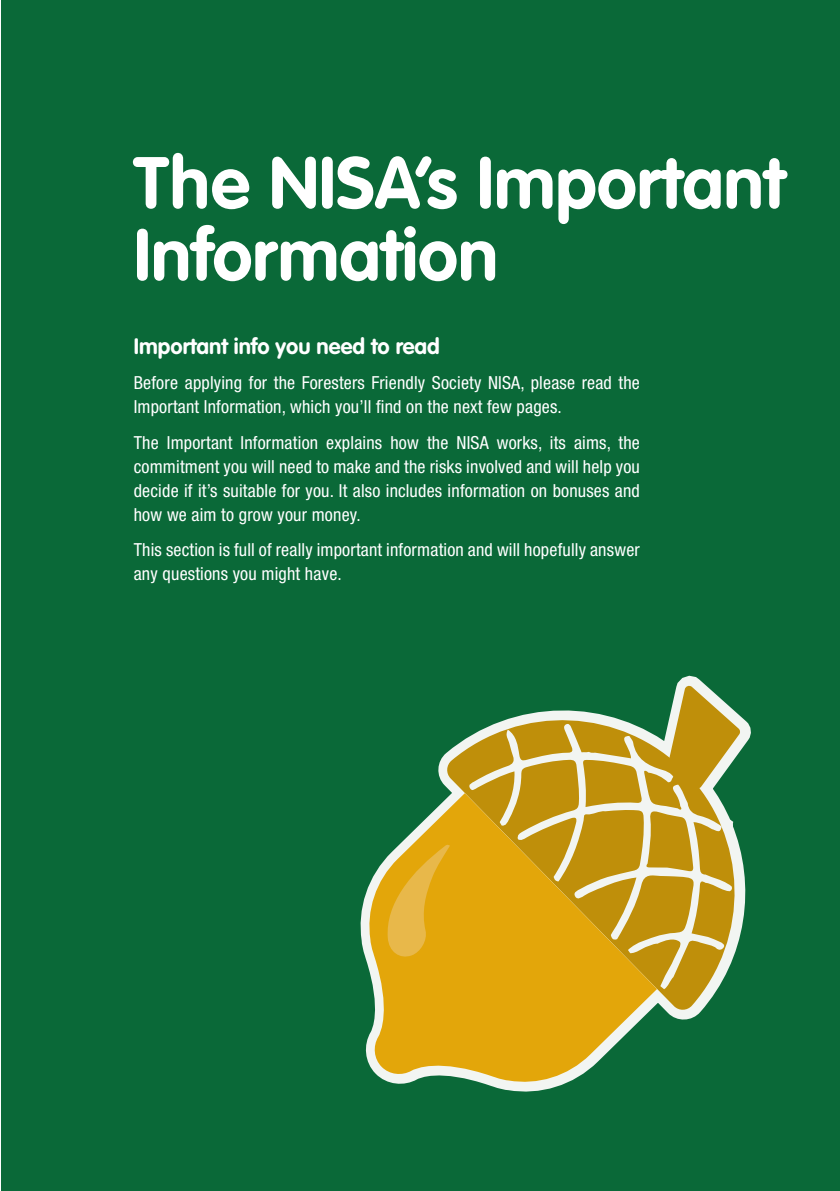
<style>
.page{position:relative;width:840px;height:1191px;background:#fff}
.page>*{position:absolute;margin:0;border:0;box-sizing:border-box;transform-origin:0 0}
.t1{font:700 72px/72px "VAG Rounded Std";color:#fff}
.t2{font:700 22px "VAG Rounded Std";color:#fff}
.t3{font:condensed 18px/24px "Helvetica Neue LT Std";letter-spacing:.01em;color:#fff}
</style>
<div class="page">
<div style="left:1px;top:0;width:838px;height:1191px;background:#0a6938"></div>
<svg style="left:360px;top:675px;width:391px;height:417px"></svg>
<svg style="left:668px;top:684px;width:72px;height:19px"></svg>
<svg style="left:445px;top:703px;width:305px;height:308px"></svg>
<svg style="left:366px;top:793px;width:290px;height:292px;fill:#e3a60a"></svg>
<svg style="left:386px;top:844px;width:63px;height:115px;background:#e2af2c"></svg>
<svg style="left:467px;top:723px;width:265px;height:266px;background:#cea633"></svg>
<h1 class="t1" style="left:134px;top:150px;width:652px">The NISA’s Important<br>Information</h1>
<p class="t2" style="left:134px;top:333px;width:307px">Important info you need to read</p>
<p class="t3" style="left:134px;top:371px;width:507px">Before applying for the Foresters Friendly Society NISA, please read the<br>Important Information, which you’ll find on the next few pages.</p>
<p class="t3" style="left:134px;top:430px;width:507px;text-align:justify">The Important Information explains how the NISA works, its aims, the commitment you will need to make and the risks involved and will help you decide if it’s suitable for you. It also includes information on bonuses and how we aim to grow your money.</p>
<p class="t3" style="left:134px;top:537px;width:507px">This section is full of really important information and will hopefully answer any questions you might have.</p>
</div>
